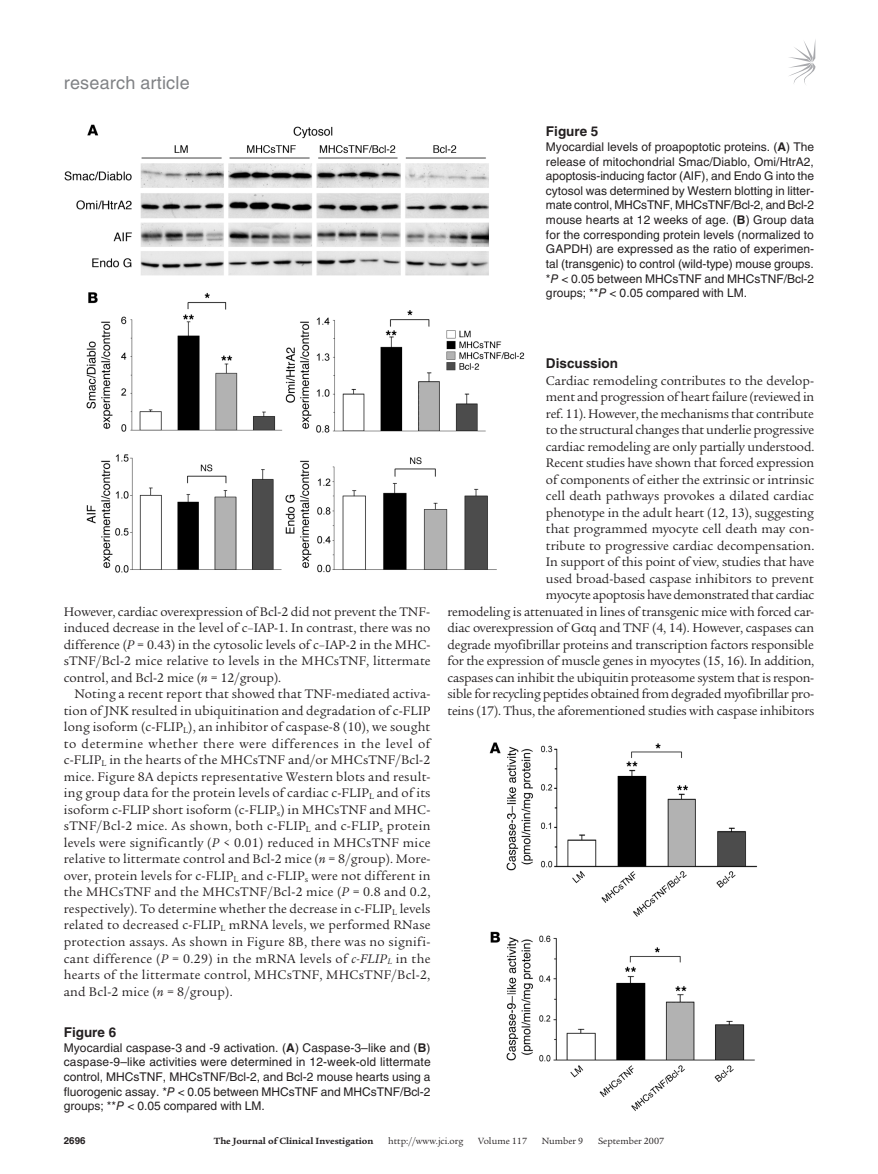
<style>
.page{position:relative;width:878px;height:1174px;background:#fff}
.page>*{position:absolute;margin:0;border:0;box-sizing:border-box;transform-origin:0 0}
.t1{font:18px "Helvetica LT Std";letter-spacing:.01em;color:#808285}
.t2{font:13.5px/16.5px "Legacy Serif Std";letter-spacing:-.015em;color:#231f20;text-align:justify}
.t3{font:700 13.5px "Helvetica LT Std";color:#231f20}
.t4{font:12px/14.7px "Helvetica LT Std";color:#231f20;text-align:justify}
.t5{font:9.75px "Legacy Serif Std";color:#231f20}
.t6{font:700 9.75px "Legacy Serif Std";color:#231f20}
.t7{font:700 9.75px "Helvetica LT Std";color:#231f20}
.s1{font-weight:700}
.s2{font-style:italic}
</style>
<div class="page">
<svg style="left:789px;top:41px;width:26px;height:44px"></svg>
<img style="left:489px;top:742px;width:269px;height:369px">
<img style="left:64px;top:124px;width:461px;height:449px">
<h1 class="t1" style="left:64px;top:72px;width:127px">research article</h1>
<p class="t3" style="left:546px;top:123px;width:54px">Figure 5</p>
<p class="t4" style="left:546px;top:139px;width:270px">Myocardial levels of proapoptotic proteins. (<span class="s1">A</span>) The release of mitochondrial Smac/Diablo, Omi/HtrA2, apoptosis-inducing factor (AIF), and Endo G into the cytosol was determined by Western blotting in litter&shy;mate control, MHCsTNF, MHCsTNF/Bcl-2, and Bcl-2 mouse hearts at 12 weeks of age. (<span class="s1">B</span>) Group data for the corresponding protein levels (normalized to GAPDH) are expressed as the ratio of experimen&shy;tal (transgenic) to control (wild-type) mouse groups. *<span class="s2">P</span> &lt; 0.05 between MHCsTNF and MHCsTNF/Bcl-2 groups; **<span class="s2">P</span> &lt; 0.05 compared with LM.</p>
<p class="t2" style="left:64px;top:603px;width:368px">However, cardiac overexpression of Bcl-2 did not prevent the TNF&shy;induced decrease in the level of c–IAP-1. In contrast, there was no difference (<span class="s2">P</span> = 0.43) in the cytosolic levels of c–IAP-2 in the MHC&shy;sTNF/Bcl-2 mice relative to levels in the MHCsTNF, littermate control, and Bcl-2 mice (<span class="s2">n</span> = 12/group).</p>
<p class="t2" style="left:64px;top:686px;width:368px;text-indent:11px">Noting a recent report that showed that TNF-mediated activa&shy;tion of JNK resulted in ubiquitination and degradation of c-FLIP long isoform (c-FLIP<sub>L</sub>), an inhibitor of caspase-8 (10), we sought to determine whether there were differences in the level of c-FLIP<sub>L</sub> in the hearts of the MHCsTNF and/or MHCsTNF/Bcl-2 mice. Figure 8A depicts representative Western blots and result&shy;ing group data for the protein levels of cardiac c-FLIP<sub>L</sub> and of its isoform c-FLIP short isoform (c-FLIP<sub>s</sub>) in MHCsTNF and MHC&shy;sTNF/Bcl-2 mice. As shown, both c-FLIP<sub>L</sub> and c-FLIP<sub>s</sub> protein levels were significantly (<span class="s2">P</span> &lt; 0.01) reduced in MHCsTNF mice relative to littermate control and Bcl-2 mice (<span class="s2">n</span> = 8/group). More&shy;over, protein levels for c-FLIP<sub>L</sub> and c-FLIP<sub>s</sub> were not different in the MHCsTNF and the MHCsTNF/Bcl-2 mice (<span class="s2">P</span> = 0.8 and 0.2, respectively). To determine whether the decrease in c-FLIP<sub>L</sub> levels related to decreased c-FLIP<sub>L</sub> mRNA levels, we performed RNase protection assays. As shown in Figure 8B, there was no signifi&shy;cant difference (<span class="s2">P</span> = 0.29) in the mRNA levels of <span class="s2">c-FLIP</span><sub>L</sub> in the hearts of the littermate control, MHCsTNF, MHCsTNF/Bcl-2, and Bcl-2 mice (<span class="s2">n</span> = 8/group).</p>
<p class="t3" style="left:64px;top:1024px;width:54px">Figure 6</p>
<p class="t4" style="left:64px;top:1040px;width:368px">Myocardial caspase-3 and -9 activation. (<span class="s1">A</span>) Caspase-3–like and (<span class="s1">B</span>) caspase-9–like activities were determined in 12-week-old littermate control, MHCsTNF, MHCsTNF/Bcl-2, and Bcl-2 mouse hearts using a fluorogenic assay. *<span class="s2">P</span> &lt; 0.05 between MHCsTNF and MHCsTNF/Bcl-2 groups; **<span class="s2">P</span> &lt; 0.05 compared with LM.</p>
<p class="t3" style="left:546px;top:355px;width:74px">Discussion</p>
<p class="t2" style="left:447px;top:372px;width:368px;text-align:right">Cardiac remodeling contributes to the develop-<br>ment and progression of heart failure (reviewed in<br>ref. 11). However, the mechanisms that contribute<br>to the structural changes that underlie progressive<br>cardiac remodeling are only partially understood.<br>Recent studies have shown that forced expression<br>of components of either the extrinsic or intrinsic<br>cell death pathways provokes a dilated cardiac<br>phenotype in the adult heart (12, 13), suggesting<br>that programmed myocyte cell death may con-<br>tribute to progressive cardiac decompensation.<br>In support of this point of view, studies that have<br>used broad-based caspase inhibitors to prevent<br>myocyte apoptosis have demonstrated that cardiac<br>remodeling is attenuated in lines of transgenic mice with forced car&shy;diac overexpression of G q and TNF (4, 14). However, caspases can degrade myofibrillar proteins and transcription factors responsible for the expression of muscle genes in myocytes (15, 16). In addition, caspases can inhibit the ubiquitin proteasome system that is respon&shy;sible for recycling peptides obtained from degraded myofibrillar pro&shy;teins (17). Thus, the aforementioned studies with caspase inhibitors</p>
<p class="t7" style="left:64px;top:1134px;width:23px">2696</p>
<p class="t6" style="left:214px;top:1135px;width:161px">The Journal of Clinical Investigation</p>
<p class="t5" style="left:388px;top:1135px;width:77px">http://www.jci.org</p>
<p class="t5" style="left:478px;top:1135px;width:50px">Volume 117</p>
<p class="t5" style="left:541px;top:1135px;width:43px">Number 9</p>
<p class="t5" style="left:598px;top:1135px;width:68px">September 2007</p>
</div>
